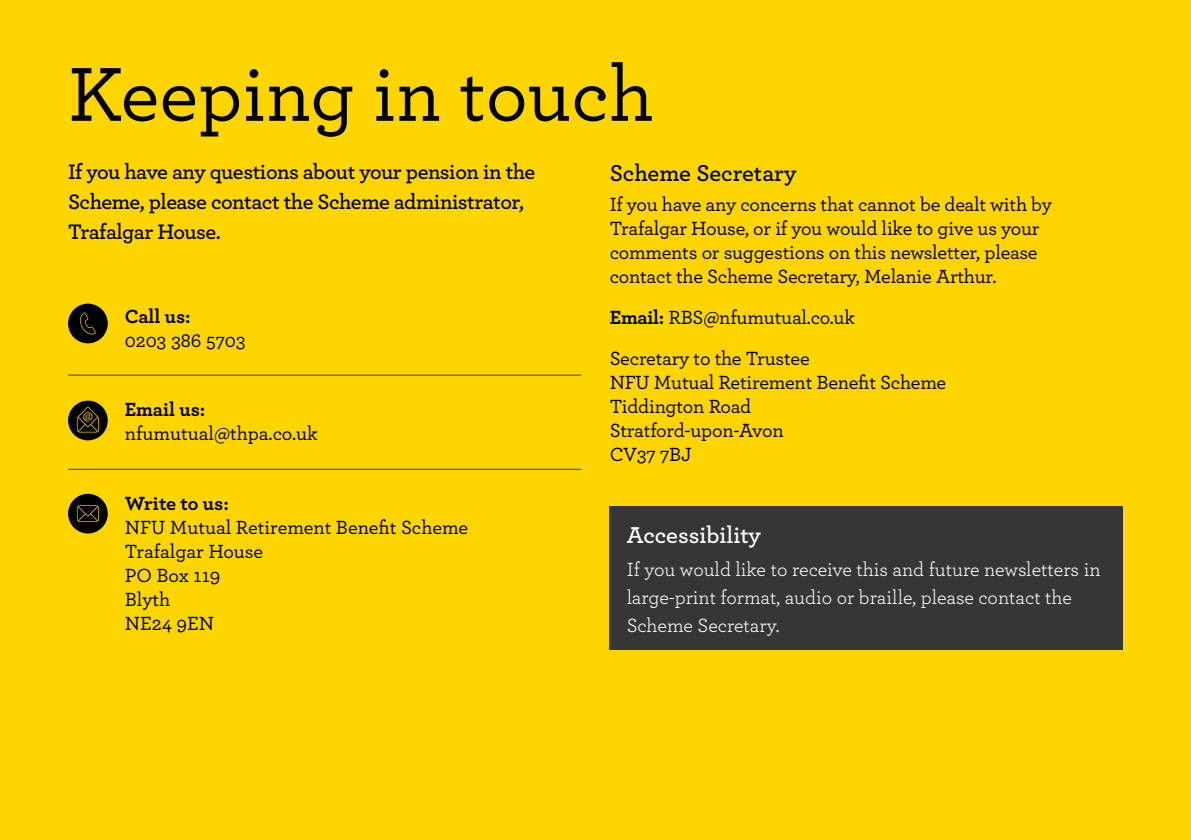
<style>
.page{position:relative;width:1191px;height:840px;background:#fff}
.page>*{position:absolute;margin:0;border:0;box-sizing:border-box;transform-origin:0 0}
.t1{font:500 80px "Archer";color:#000}
.t2{font:600 24px "Archer";color:#000}
.t3{font:600 24px "Archer";color:#fff}
.t4{font:600 22px/30px "Archer";letter-spacing:-.02em;color:#000}
.t5{font:500 20px/24px "Archer";letter-spacing:-.01em;color:#000}
.t6{font:20px/28px "Archer";color:#fff}
.t7{font:700 20px "Archer";color:#000}
.s1{font-weight:700}
</style>
<div class="page">
<div style="left:0;top:0;width:1191px;height:839px;background:#ffd500"></div>
<div style="left:68px;top:400px;width:40px;height:40px;background:#000;border-radius:50%"></div>
<svg style="left:77px;top:406px;width:22px;height:26px"></svg>
<div style="left:68px;top:303px;width:40px;height:40px;background:#000;border-radius:50%"></div>
<svg style="left:80px;top:312px;width:16px;height:22px"></svg>
<div style="left:68px;top:493px;width:40px;height:40px;background:#000;border-radius:50%"></div>
<svg style="left:77px;top:505px;width:22px;height:16px"></svg>
<div style="left:609px;top:506px;width:514px;height:143px;background:#373636"></div>
<hr style="left:68px;top:374px;width:513px;height:1px;background:#373636">
<hr style="left:68px;top:468px;width:513px;height:1px;background:#373636">
<h1 class="t1" style="left:68px;top:37px;width:587px">Keeping in touch</h1>
<p class="t4" style="left:68px;top:156px;width:469px">If you have any questions about your pension in the<br>Scheme, please contact the Scheme administrator,<br>Trafalgar House.</p>
<p class="t7" style="left:125px;top:300px;width:67px">Call us:</p>
<p class="t5" style="left:125px;top:327px;width:122px">0203 386 5703</p>
<p class="t7" style="left:125px;top:393px;width:82px">Email us:</p>
<p class="t5" style="left:125px;top:420px;width:194px">nfumutual@thpa.co.uk</p>
<p class="t7" style="left:125px;top:487px;width:106px">Write to us:</p>
<p class="t5" style="left:125px;top:513px;width:345px">NFU Mutual Retirement Benefit Scheme<br>Trafalgar House<br>PO Box 119<br>Blyth<br>NE24 9EN</p>
<p class="t2" style="left:609px;top:155px;width:188px">Scheme Secretary</p>
<p class="t5" style="left:609px;top:191px;width:444px">If you have any concerns that cannot be dealt with by Trafalgar House, or if you would like to give us your comments or suggestions on this newsletter, please contact the Scheme Secretary, Melanie Arthur.</p>
<p class="t5" style="left:609px;top:295px;width:247px;line-height:41px"><span class="s1">Email:</span> RBS@nfumutual.co.uk<br>Secretary to the Trustee</p>
<p class="t5" style="left:609px;top:369px;width:338px">NFU Mutual Retirement Benefit Scheme<br>Tiddington Road<br>Stratford-upon-Avon<br>CV37 7BJ</p>
<p class="t3" style="left:626px;top:516px;width:136px">Accessibility</p>
<p class="t6" style="left:626px;top:554px;width:475px">If you would like to receive this and future newsletters in large-print format, audio or braille, please contact the<br>Scheme Secretary.</p>
</div>
